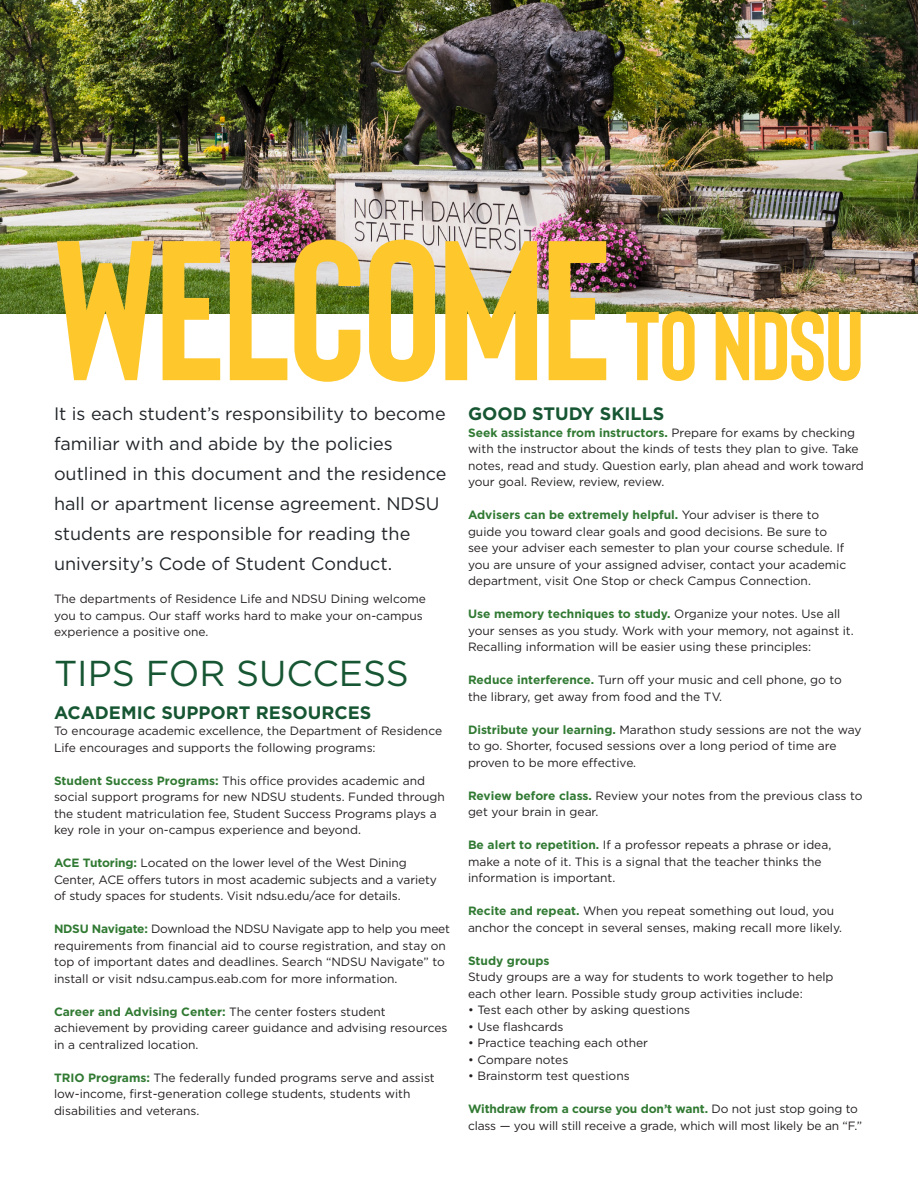
<style>
.page{position:relative;width:918px;height:1188px;background:#fff}
.page>*{position:absolute;margin:0;border:0;box-sizing:border-box;transform-origin:0 0}
.t1{font:700 198.6px "Bison";letter-spacing:-.015em;color:#fec82d}
.body_text{font:36px "Gotham";color:#165632}
.No_Spacing{font:18px/30px "Gotham";color:#212529}
.body_text-2{font:700 18px "Gotham";color:#165632}
.body_text-3{font:12px/16.5px "Gotham";color:#231f20}
.body_text-4{font:700 12px "Gotham";color:#317a33}
.s1{font-size:97.5px}
.s2{font-weight:700;color:#317a33}
</style>
<div class="page">
<img style="left:0;top:0;width:918px;height:313px">
<p class="t1" style="left:54px;top:186px;width:812px">WELCOME<span class="s1">TO NDSU</span></p>
<p class="No_Spacing" style="left:54px;top:399px;width:394px">It is each student’s responsibility to become familiar with and abide by the policies outlined in this document and the residence hall or apartment license agreement. NDSU students are responsible for reading the university’s Code of Student Conduct.</p>
<p class="body_text-3" style="left:54px;top:591px;width:373px">The departments of Residence Life and NDSU Dining welcome you to campus. Our staff works hard to make your on-campus experience a positive one.</p>
<p class="body_text" style="left:54px;top:650px;width:356px">TIPS FOR SUCCESS</p>
<p class="body_text-2" style="left:54px;top:701px;width:319px">ACADEMIC SUPPORT RESOURCES</p>
<p class="body_text-3" style="left:54px;top:723px;width:390px">To encourage academic excellence, the Department of Residence<br>Life encourages and supports the following programs:</p>
<p class="body_text-3" style="left:54px;top:772px;width:392px"><span class="s2">Student Success Programs:</span> This office provides academic and social support programs for new NDSU students. Funded through the student matriculation fee, Student Success Programs plays a key role in your on-campus experience and beyond.</p>
<p class="body_text-3" style="left:54px;top:855px;width:384px"><span class="s2">ACE Tutoring:</span> Located on the lower level of the West Dining<br>Center, ACE offers tutors in most academic subjects and a variety of study spaces for students. Visit ndsu.edu/ace for details.</p>
<p class="body_text-3" style="left:54px;top:921px;width:398px"><span class="s2">NDSU Navigate:</span> Download the NDSU Navigate app to help you meet requirements from financial aid to course registration, and stay on top of important dates and deadlines. Search “NDSU Navigate” to install or visit ndsu.campus.eab.com for more information.</p>
<p class="body_text-3" style="left:54px;top:1003px;width:395px"><span class="s2">Career and Advising Center:</span> The center fosters student achievement by providing career guidance and advising resources in a centralized location.</p>
<p class="body_text-3" style="left:54px;top:1069px;width:382px"><span class="s2">TRIO Programs:</span> The federally funded programs serve and assist low-income, first-generation college students, students with disabilities and veterans.</p>
<p class="body_text-2" style="left:468px;top:402px;width:198px">GOOD STUDY SKILLS</p>
<p class="body_text-3" style="left:468px;top:424px;width:397px"><span class="s2">Seek assistance from instructors.</span> Prepare for exams by checking with the instructor about the kinds of tests they plan to give. Take notes, read and study. Question early, plan ahead and work toward your goal. Review, review, review.</p>
<p class="body_text-3" style="left:468px;top:507px;width:380px"><span class="s2">Advisers can be extremely helpful.</span> Your adviser is there to guide you toward clear goals and good decisions. Be sure to see your adviser each semester to plan your course schedule. If you are unsure of your assigned adviser, contact your academic department, visit One Stop or check Campus Connection.</p>
<p class="body_text-3" style="left:468px;top:606px;width:387px"><span class="s2">Use memory techniques to study.</span> Organize your notes. Use all your senses as you study. Work with your memory, not against it.<br>Recalling information will be easier using these principles:</p>
<p class="body_text-3" style="left:468px;top:672px;width:376px"><span class="s2">Reduce interference.</span> Turn off your music and cell phone, go to the library, get away from food and the TV.</p>
<p class="body_text-3" style="left:468px;top:721px;width:395px"><span class="s2">Distribute your learning.</span> Marathon study sessions are not the way to go. Shorter, focused sessions over a long period of time are proven to be more effective.</p>
<p class="body_text-3" style="left:468px;top:787px;width:396px"><span class="s2">Review before class.</span> Review your notes from the previous class to get your brain in gear.</p>
<p class="body_text-3" style="left:468px;top:837px;width:365px"><span class="s2">Be alert to repetition.</span> If a professor repeats a phrase or idea, make a note of it. This is a signal that the teacher thinks the information is important.</p>
<p class="body_text-3" style="left:468px;top:903px;width:376px"><span class="s2">Recite and repeat.</span> When you repeat something out loud, you anchor the concept in several senses, making recall more likely.</p>
<p class="body_text-4" style="left:468px;top:953px;width:83px">Study groups</p>
<p class="body_text-3" style="left:468px;top:969px;width:367px">Study groups are a way for students to work together to help each other learn. Possible study group activities include:</p>
<p class="body_text-3" style="left:468px;top:1002px;width:224px">• Test each other by asking questions</p>
<p class="body_text-3" style="left:468px;top:1018px;width:97px">• Use flashcards</p>
<p class="body_text-3" style="left:468px;top:1035px;width:182px">• Practice teaching each other</p>
<p class="body_text-3" style="left:468px;top:1051px;width:102px">• Compare notes</p>
<p class="body_text-3" style="left:468px;top:1068px;width:163px">• Brainstorm test questions</p>
<p class="body_text-3" style="left:468px;top:1101px;width:396px"><span class="s2">Withdraw from a course you don’t want.</span> Do not just stop going to class — you will still receive a grade, which will most likely be an “F.”</p>
</div>
